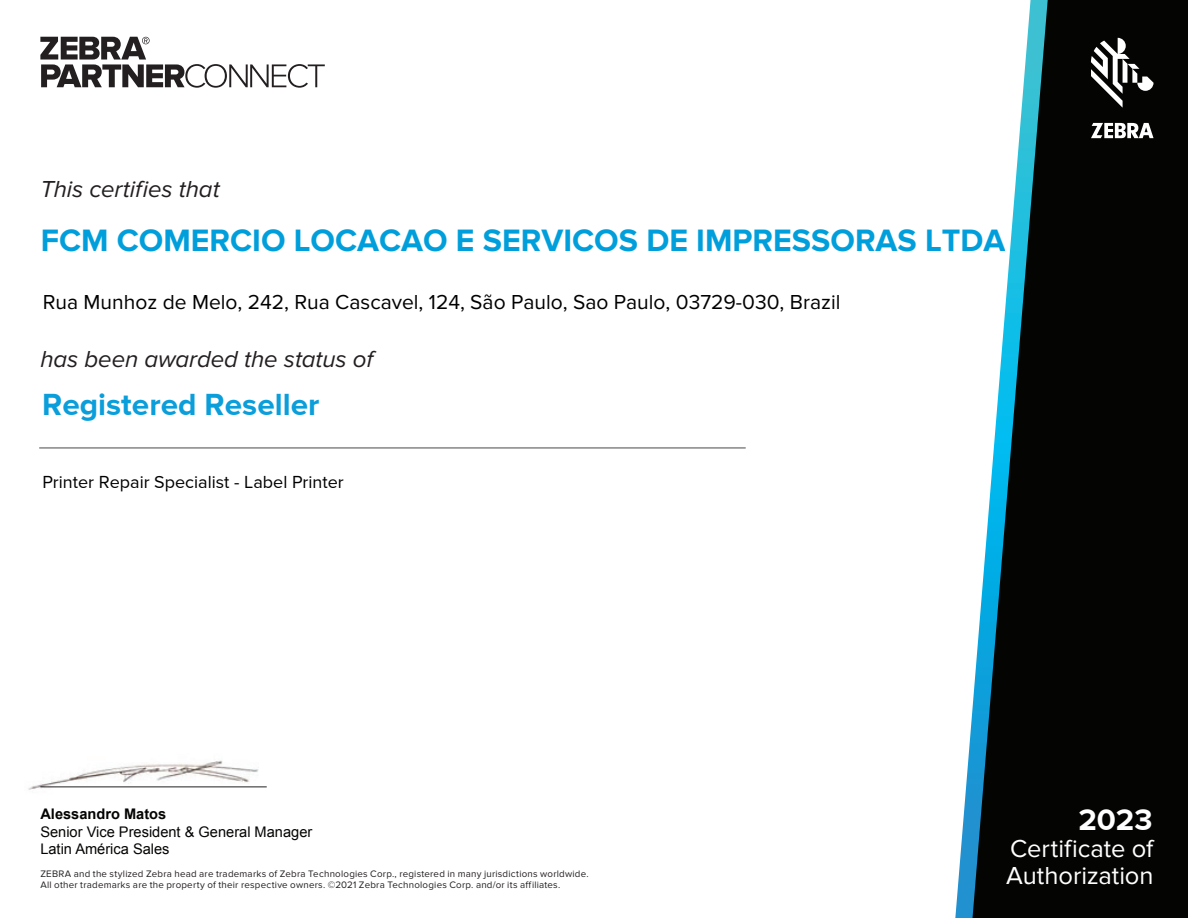
<style>
.page{position:relative;width:1188px;height:918px;background:#fff}
.page>*{position:absolute;margin:0;border:0;box-sizing:border-box;transform-origin:0 0}
.t1{font:700 32.1px "Proxima Nova";color:#009fdb}
.t2{font:700 31.5px "Proxima Nova";color:#0a9edb}
.t3{font:700 30.9px "Proxima Nova";color:#fff}
.t4{font:25.5px/27px "Proxima Nova";color:#fff}
.t5{font:italic 24px "Proxima Nova";letter-spacing:-.005em;color:#231f20}
.t6{font:21px "Proxima Nova";color:#000}
.t7{font:18px "Proxima Nova";color:#000}
.t8{font:14.55px/17.5px "Arial";color:#040503}
.t9{font:700 14.55px "Arial";color:#040503}
.t10{font:9.75px/11.2px "Proxima Nova";letter-spacing:.025em;color:#231f20}
</style>
<div class="page">
<svg style="left:955px;top:703px;width:18px;height:215px"></svg>
<svg style="left:973px;top:0;width:215px;height:918px;fill:#040503"></svg>
<svg style="left:40px;top:37px;width:285px;height:51px"></svg>
<svg style="left:1091px;top:38px;width:63px;height:70px"></svg>
<svg style="left:1091px;top:123px;width:63px;height:15px"></svg>
<img style="left:28px;top:760px;width:239px;height:30px">
<hr style="left:39px;top:447px;width:707px;height:2px;background:#989999">
<h3 class="t5" style="left:40px;top:176px;width:181px">This certifies that</h3>
<h1 class="t1" style="left:41px;top:222px;width:966px">FCM COMERCIO LOCACAO E SERVICOS DE IMPRESSORAS LTDA</h1>
<h3 class="t6" style="left:43px;top:290px;width:799px">Rua Munhoz de Melo, 242, Rua Cascavel, 124, São Paulo, Sao Paulo, 03729-030, Brazil</h3>
<h3 class="t5" style="left:40px;top:345px;width:334px">has been awarded the status of</h3>
<h2 class="t2" style="left:42px;top:386px;width:279px">Registered Reseller</h2>
<h3 class="t7" style="left:42px;top:472px;width:303px">Printer Repair Specialist - Label Printer</h3>
<h3 class="t9" style="left:40px;top:804px;width:127px">Alessandro Matos</h3>
<h3 class="t8" style="left:40px;top:823px;width:273px">Senior Vice President &amp; General Manager<br>Latin América Sales</h3>
<p class="t10" style="left:40px;top:868px;width:550px">ZEBRA and the stylized Zebra head are trademarks of Zebra Technologies Corp., registered in many jurisdictions worldwide.<br>All other trademarks are the property of their respective owners. ©2021 Zebra Technologies Corp. and/or its affiliates.</p>
<h3 class="t3" style="left:1078px;top:802px;width:76px">2023</h3>
<h3 class="t4" style="left:1006px;top:835px;width:149px">Certificate of<br>Authorization</h3>
</div>
